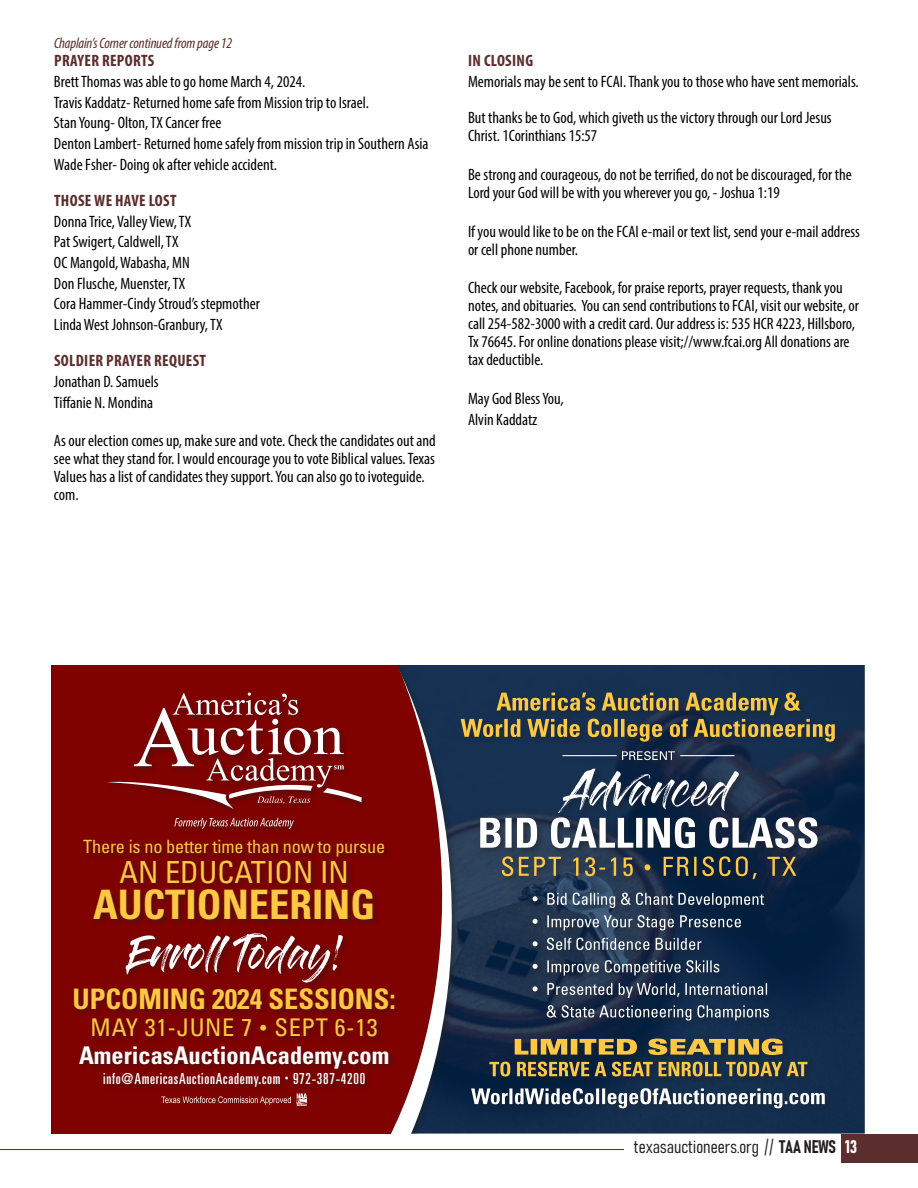
<style>
.page{position:relative;width:918px;height:1188px;background:#fff}
.page>*{position:absolute;margin:0;border:0;box-sizing:border-box;transform-origin:0 0}
.t1{font:700 condensed 40.65px "Univers LT Std";color:#fec843}
.t2{font:condensed 30.45px "Univers LT Std";color:#fec843}
.t3{font:700 condensed 28.2px "Univers LT Std";color:#fec843}
.t4{font:700 condensed 24.3px "Univers LT Std";color:#fff}
.t5{font:condensed 24.3px "Univers LT Std";letter-spacing:.03em;color:#fec843}
.t6{font:condensed 18.3px "Univers LT Std";letter-spacing:-.01em;color:#fec843}
.t7{font:18px "Bahnschrift";color:#231f20}
.t8{font:condensed 16.5px/20.7px "Myriad Pro";color:#000}
.t9{font:700 condensed 16.5px "Myriad Pro";letter-spacing:.02em;color:#5b2d2c}
.t10{font:ultra-condensed 15.15px "Univers LT Std";letter-spacing:.05em;color:#fff}
.t11{font:italic condensed 15px "Myriad Pro";letter-spacing:-.01em;color:#5b2d2c}
.s1{font-family:"Myriad Pro";font-weight:700;font-stretch:normal;font-size:31.95px}
.s2{font-family:"Myriad Pro";font-weight:700;font-stretch:normal}
.s3{color:#fff}
</style>
<div class="page">
<div style="left:841px;top:1134px;width:77px;height:28px;background:#5b2d2c"></div>
<hr style="left:0;top:1149px;width:624px;height:1px;background:#5b2d2c">
<img style="left:463px;top:665px;width:402px;height:469px">
<svg style="left:453px;top:665px;width:10px;height:469px;background:#1a304e"></svg>
<svg style="left:52px;top:665px;width:401px;height:469px;background:#7b1315"></svg>
<div style="left:124px;top:931px;width:226px;height:59px;background:#7f0100"></div>
<svg style="left:126px;top:933px;width:217px;height:50px"></svg>
<div style="left:102px;top:1071px;width:270px;height:23px;background:#750303"></div>
<svg style="left:161px;top:1093px;width:146px;height:13px;background:#952d2c"></svg>
<div style="left:106px;top:691px;width:263px;height:145px;background:#7f0100"></div>
<svg style="left:174px;top:818px;width:120px;height:11px"></svg>
<svg style="left:107px;top:693px;width:255px;height:116px"></svg>
<div style="left:78px;top:1045px;width:318px;height:32px;background:#231f20;opacity:.45"></div>
<div style="left:92px;top:1016px;width:292px;height:28px;background:#780302"></div>
<div style="left:73px;top:987px;width:329px;height:30px;background:#231f20;opacity:.45"></div>
<div style="left:83px;top:838px;width:309px;height:26px;background:#790202"></div>
<div style="left:92px;top:888px;width:288px;height:39px;background:#231f20;opacity:.45"></div>
<div style="left:119px;top:859px;width:235px;height:32px;background:#750403"></div>
<div style="left:470px;top:1087px;width:363px;height:29px;background:#132c4c"></div>
<svg style="left:471px;top:1088px;width:354px;height:20px"></svg>
<div style="left:488px;top:1060px;width:327px;height:24px;background:#231f20;opacity:.45"></div>
<svg style="left:489px;top:1062px;width:318px;height:14px;background:#7f7141"></svg>
<div style="left:513px;top:1037px;width:278px;height:26px;background:#231f20;opacity:.45"></div>
<svg style="left:515px;top:1039px;width:268px;height:16px;background:#9f8641"></svg>
<div style="left:459px;top:717px;width:383px;height:32px;background:#231f20;opacity:.45"></div>
<div style="left:495px;top:691px;width:313px;height:32px;background:#163051"></div>
<svg style="left:461px;top:692px;width:374px;height:50px"></svg>
<div style="left:478px;top:816px;width:347px;height:40px;background:#231f20;opacity:.45"></div>
<div style="left:545px;top:1003px;width:232px;height:25px;background:#231f20;opacity:.45"></div>
<svg style="left:547px;top:1005px;width:222px;height:16px;background:#46556c"></svg>
<div style="left:531px;top:981px;width:244px;height:24px;background:#231f20;opacity:.45"></div>
<svg style="left:533px;top:983px;width:234px;height:15px;background:#4a596e"></svg>
<div style="left:531px;top:958px;width:196px;height:25px;background:#231f20;opacity:.45"></div>
<svg style="left:533px;top:960px;width:186px;height:15px;background:#4c5b70"></svg>
<div style="left:531px;top:936px;width:178px;height:21px;background:#231f20;opacity:.45"></div>
<svg style="left:533px;top:938px;width:169px;height:12px;background:#5d6a7c"></svg>
<div style="left:531px;top:913px;width:218px;height:25px;background:#231f20;opacity:.45"></div>
<svg style="left:533px;top:916px;width:208px;height:14px;background:#4f5e73"></svg>
<div style="left:531px;top:891px;width:241px;height:25px;background:#231f20;opacity:.45"></div>
<svg style="left:533px;top:893px;width:231px;height:15px;background:#4d5e73"></svg>
<div style="left:561px;top:750px;width:181px;height:18px;background:#231f20;opacity:.45"></div>
<svg style="left:622px;top:751px;width:53px;height:9px"></svg>
<hr style="left:680px;top:755px;width:54px;height:1px;background:#fff">
<hr style="left:562px;top:755px;width:55px;height:1px;background:#fff">
<div style="left:501px;top:855px;width:303px;height:32px;background:#231f20;opacity:.45"></div>
<svg style="left:502px;top:856px;width:294px;height:23px;background:#474c47"></svg>
<div style="left:557px;top:767px;width:189px;height:53px;background:#231f20;opacity:.45"></div>
<svg style="left:480px;top:769px;width:338px;height:79px"></svg>
<p class="t11" style="left:54px;top:34px;width:180px">Chaplain’s Corner continued from page 12</p>
<p class="t9" style="left:54px;top:51px;width:102px">PRAYER REPORTS</p>
<p class="t8" style="left:54px;top:71px;width:376px">Brett Thomas was able to go home March 4, 2024.<br>Travis Kaddatz- Returned home safe from Mission trip to Israel.<br>Stan Young- Olton, TX Cancer free<br>Denton Lambert- Returned home safely from mission trip in Southern Asia Wade Fsher- Doing ok after vehicle accident.</p>
<p class="t9" style="left:54px;top:190px;width:124px">THOSE WE HAVE LOST</p>
<p class="t8" style="left:54px;top:211px;width:207px">Donna Trice, Valley View, TX<br>Pat Swigert, Caldwell, TX<br>OC Mangold, Wabasha, MN<br>Don Flusche, Muenster, TX<br>Cora Hammer-Cindy Stroud’s stepmother<br>Linda West Johnson-Granbury, TX</p>
<p class="t9" style="left:54px;top:350px;width:153px">SOLDIER PRAYER REQUEST</p>
<p class="t8" style="left:54px;top:371px;width:106px">Jonathan D. Samuels<br>Tiffanie N. Mondina</p>
<p class="t8" style="left:54px;top:432px;width:383px;line-height:18px">As our election comes up, make sure and vote. Check the candidates out and see what they stand for. I would encourage you to vote Biblical values. Texas Values has a list of candidates they support. You can also go to ivoteguide. com.</p>
<p class="t9" style="left:468px;top:51px;width:67px">IN CLOSING</p>
<p class="t8" style="left:468px;top:64px;width:392px;line-height:36px">Memorials may be sent to FCAI. Thank you to those who have sent memorials.<br>But thanks be to God, which giveth us the victory through our Lord Jesus</p>
<p class="t8" style="left:468px;top:125px;width:131px">Christ. 1Corinthians 15:57</p>
<p class="t8" style="left:468px;top:165px;width:385px;line-height:18px">Be strong and courageous, do not be terrified, do not be discouraged, for the<br>Lord your God will be with you wherever you go, - Joshua 1:19</p>
<p class="t8" style="left:468px;top:222px;width:393px;line-height:18px">If you would like to be on the FCAI e-mail or text list, send your e-mail address or cell phone number.</p>
<p class="t8" style="left:468px;top:279px;width:392px;line-height:18px">Check our website, Facebook, for praise reports, prayer requests, thank you notes, and obituaries. You can send contributions to FCAI, visit our website, or call 254-582-3000 with a credit card. Our address is: 535 HCR 4223, Hillsboro, Tx 76645. For online donations please visit;//www.fcai.org All donations are tax deductible.</p>
<p class="t8" style="left:468px;top:388px;width:97px">May God Bless You,<br>Alvin Kaddatz</p>
<p class="t6" style="left:83px;top:835px;width:304px">There is no better time than now to pursue</p>
<h1 class="t1" style="left:93px;top:880px;width:284px">AUCTIONEERING</h1>
<h2 class="t2" style="left:119px;top:853px;width:231px">AN EDUCATION IN</h2>
<h3 class="t3" style="left:73px;top:982px;width:325px">UPCOMING 2024 SESSIONS:</h3>
<h3 class="t5" style="left:91px;top:1012px;width:289px">MAY 31-JUNE 7 <span class="s1">·</span> SEPT 6-13</h3>
<h3 class="t4" style="left:79px;top:1040px;width:312px">AmericasAuctionAcademy.com</h3>
<p class="t10" style="left:103px;top:1070px;width:264px">info@AmericasAuctionAcademy.com <span class="s2">·</span> 972-387-4200</p>
<p class="t7" style="left:634px;top:1135px;width:225px">texasauctioneers.org // TAA NEWS <span class="s3">13</span></p>
</div>
